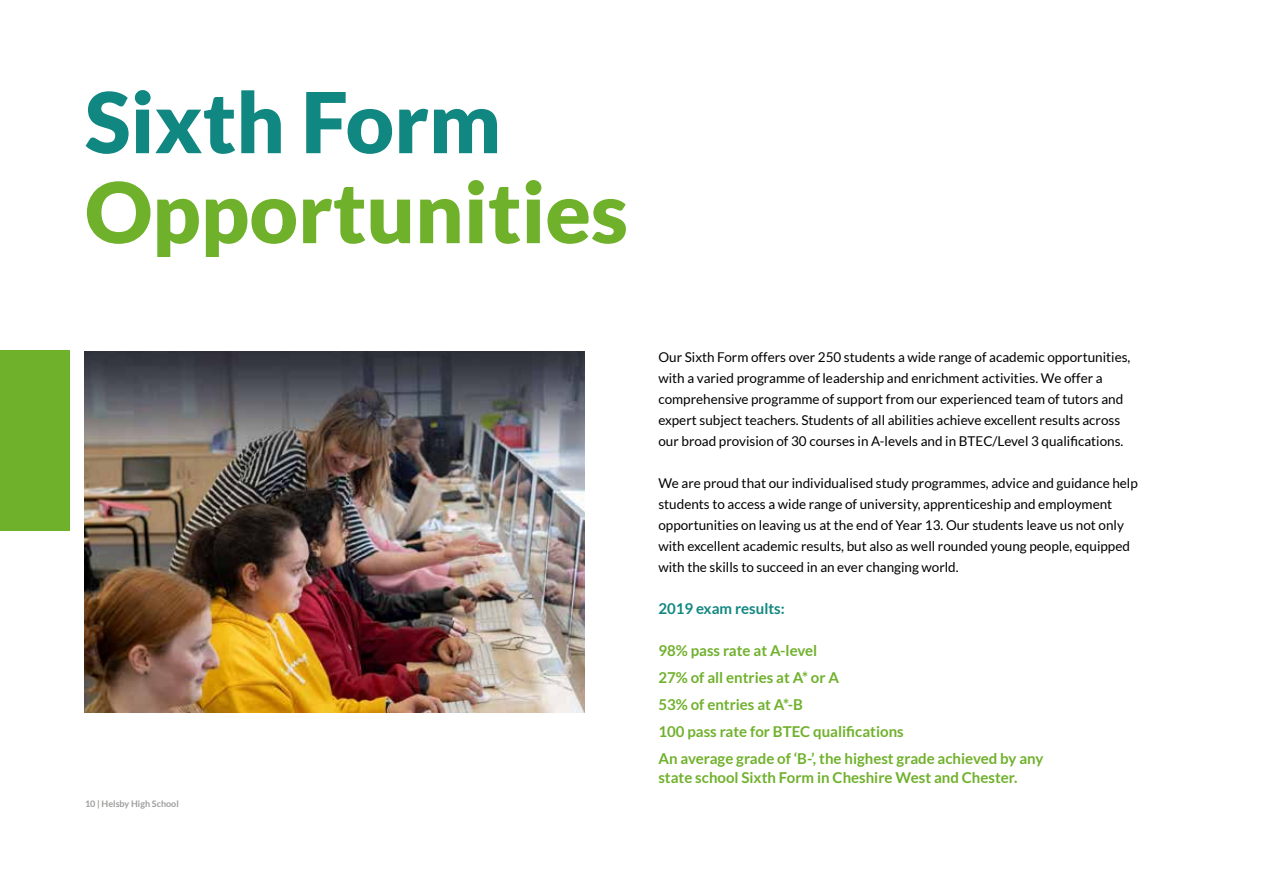
<style>
.page{position:relative;width:1263px;height:893px;background:#fff}
.page>*{position:absolute;margin:0;border:0;box-sizing:border-box;transform-origin:0 0}
.t1{font:900 84px "Lato";color:#70b12c}
.t2{font:900 84px "Lato";color:#108780}
.t3{font:700 15px/27px "Lato";color:#70b12c}
.t4{font:700 15px "Lato";color:#108780}
.t5{font:13.5px/21px "Lato";color:#000}
.t6{font:700 9px "Lato";color:#9d9d9c}
</style>
<div class="page">
<hr style="left:1262px;top:0;width:1px;height:893px;background:#108780">
<img style="left:85px;top:351px;width:499px;height:362px">
<div style="left:0;top:350px;width:69px;height:181px;background:#70b12c"></div>
<h1 class="t2" style="left:85px;top:73px;width:418px">Sixth Form</h1>
<h1 class="t1" style="left:85px;top:163px;width:544px">Opportunities</h1>
<p class="t6" style="left:85px;top:798px;width:95px">10 | Helsby High School</p>
<p class="t5" style="left:658px;top:346px;width:474px">Our Sixth Form offers over 250 students a wide range of academic opportunities, with a varied programme of leadership and enrichment activities. We offer a comprehensive programme of support from our experienced team of tutors and expert subject teachers. Students of all abilities achieve excellent results across our broad provision of 30 courses in A-levels and in BTEC/Level 3 qualifications.</p>
<p class="t5" style="left:658px;top:472px;width:481px">We are proud that our individualised study programmes, advice and guidance help students to access a wide range of university, apprenticeship and employment opportunities on leaving us at the end of Year 13. Our students leave us not only with excellent academic results, but also as well rounded young people, equipped with the skills to succeed in an ever changing world.</p>
<p class="t4" style="left:658px;top:600px;width:128px">2019 exam results:</p>
<p class="t3" style="left:658px;top:637px;width:387px">98% pass rate at A-level<br>27% of all entries at A* or A<br>53% of entries at A*-B<br>100 pass rate for BTEC qualifications<br>An average grade of ‘B-’, the highest grade achieved by any</p>
<p class="t3" style="left:658px;top:764px;width:360px">state school Sixth Form in Cheshire West and Chester.</p>
</div>
